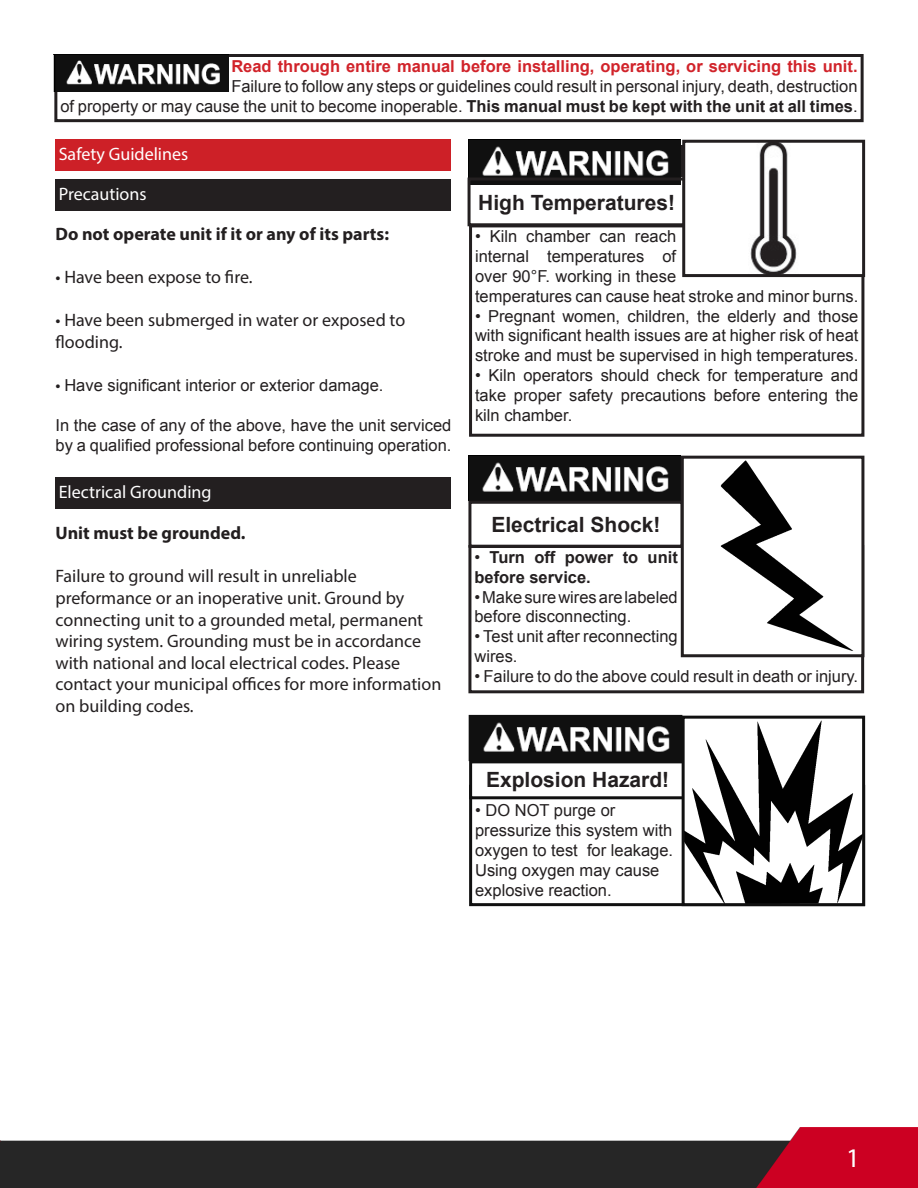
<style>
.page{position:relative;width:918px;height:1188px;background:#fff}
.page>*{position:absolute;margin:0;border:0;box-sizing:border-box;transform-origin:0 0}
.t1{font:27px "Myriad Pro";color:#fff}
.t2{font:700 21px "Arial";color:#231f20}
.Body_Text{font:18px/21.6px "Myriad Pro";color:#231f20}
.Body_Text-2{font:700 18px "Myriad Pro";color:#231f20}
.TOC_Subheader{font:18px "Myriad Pro";color:#fff}
.TOC_Header{font:18px "Myriad Pro";color:#fff}
.Body_Text-3{font:16.5px/19.8px "Arial";color:#231f20}
.t3{font:700 16.5px/19.8px "Arial";color:#231f20}
.s1{font-weight:700;color:#d1232a}
.s2{font-weight:700}
.s3{font-family:"Myriad Pro";font-size:18px}
.s4{font-weight:400}
</style>
<div class="page">
<img style="left:0;top:1127px;width:918px;height:61px">
<div style="left:55px;top:140px;width:396px;height:31px;background:#cd2027"></div>
<div style="left:55px;top:180px;width:396px;height:31px;background:#231f20"></div>
<div style="left:55px;top:477px;width:396px;height:32px;background:#231f20"></div>
<div style="left:54px;top:54px;width:810px;height:68px;border:3px solid #231f20"></div>
<img style="left:54px;top:55px;width:174px;height:37px">
<img style="left:468px;top:456px;width:213px;height:45px">
<div style="left:468px;top:501px;width:216px;height:47px;border:3px solid #231f20"></div>
<div style="left:468px;top:545px;width:396px;height:148px;border:3px solid #231f20"></div>
<img style="left:685px;top:460px;width:175px;height:191px">
<div style="left:681px;top:456px;width:183px;height:201px;border:3px solid #231f20"></div>
<div style="left:469px;top:785px;width:396px;height:121px;border:3px solid #101010"></div>
<img style="left:472px;top:718px;width:207px;height:40px">
<div style="left:469px;top:715px;width:213px;height:46px;border:2px solid #101010"></div>
<div style="left:471px;top:762px;width:214px;height:36px;background:#fff"></div>
<div style="left:469px;top:760px;width:217px;height:39px;border:3px solid #101010"></div>
<img style="left:686px;top:720px;width:175px;height:182px">
<div style="left:682px;top:716px;width:183px;height:190px;border:3px solid #101010"></div>
<img style="left:468px;top:140px;width:213px;height:45px">
<div style="left:468px;top:178px;width:218px;height:48px;border:3px solid #231f20"></div>
<div style="left:469px;top:224px;width:395px;height:213px;border:3px solid #231f20"></div>
<div style="left:684px;top:141px;width:180px;height:135px;background:#fff"></div>
<img style="left:750px;top:144px;width:47px;height:129px">
<div style="left:682px;top:140px;width:183px;height:137px;border:3px solid #231f20"></div>
<p class="Body_Text-3" style="left:60px;top:56px;width:799px;text-align:right"><span class="s1">Read through entire manual before installing, operating, or servicing this unit.<br></span>Failure to follow any steps or guidelines could result in personal injury, death, destruction<br>of property or may cause the unit to become inoperable. <span class="s2">This manual must be kept with the unit at all times</span>.</p>
<p class="TOC_Header" style="left:59px;top:143px;width:131px">Safety Guidelines</p>
<p class="TOC_Subheader" style="left:59px;top:183px;width:89px">Precautions</p>
<p class="Body_Text-2" style="left:55px;top:222px;width:335px">Do not operate unit if it or any of its parts:</p>
<p class="Body_Text" style="left:55px;top:266px;width:199px">• Have been expose to fire.</p>
<p class="Body_Text" style="left:55px;top:309px;width:351px">• Have been submerged in water or exposed to flooding.</p>
<p class="Body_Text-3" style="left:55px;top:375px;width:330px"><span class="s3">•</span> Have significant interior or exterior damage.</p>
<p class="Body_Text-3" style="left:55px;top:415px;width:397px">In the case of any of the above, have the unit serviced by a qualified professional before continuing operation.</p>
<p class="TOC_Subheader" style="left:59px;top:481px;width:154px">Electrical Grounding</p>
<p class="Body_Text-2" style="left:55px;top:521px;width:192px">Unit must be grounded.</p>
<p class="Body_Text" style="left:55px;top:565px;width:387px">Failure to ground will result in unreliable preformance or an inoperative unit. Ground by connecting unit to a grounded metal, permanent wiring system. Grounding must be in accordance with national and local electrical codes. Please contact your municipal offices for more information on building codes.</p>
<p class="t2" style="left:478px;top:187px;width:198px">High Temperatures!</p>
<p class="Body_Text-3" style="left:475px;top:227px;width:385px">• Kiln chamber can reach<br>internal temperatures of<br>over 90°F. working in these<br>temperatures can cause heat stroke and minor burns.</p>
<p class="Body_Text-3" style="left:475px;top:306px;width:385px;text-align:justify">• Pregnant women, children, the elderly and those with significant health issues are at higher risk of heat stroke and must be supervised in high temperatures.</p>
<p class="Body_Text-3" style="left:475px;top:365px;width:385px;text-align:justify">• Kiln operators should check for temperature and take proper safety precautions before entering the kiln chamber.</p>
<p class="t2" style="left:491px;top:510px;width:171px">Electrical Shock!</p>
<p class="t3" style="left:474px;top:548px;width:205px"><span class="s4">•</span> Turn off power to unit before service.</p>
<p class="Body_Text-3" style="left:474px;top:587px;width:205px">• Make sure wires are labeled before disconnecting.</p>
<p class="Body_Text-3" style="left:474px;top:626px;width:205px">• Test unit after reconnecting wires.</p>
<p class="Body_Text-3" style="left:474px;top:666px;width:385px">• Failure to do the above could result in death or injury.</p>
<p class="t2" style="left:486px;top:765px;width:185px">Explosion Hazard!</p>
<p class="Body_Text-3" style="left:475px;top:801px;width:200px">• DO NOT purge or pressurize this system with oxygen to test for leakage.<br>Using oxygen may cause explosive reaction.</p>
<p class="t1" style="left:846px;top:1141px;width:15px">1</p>
</div>
